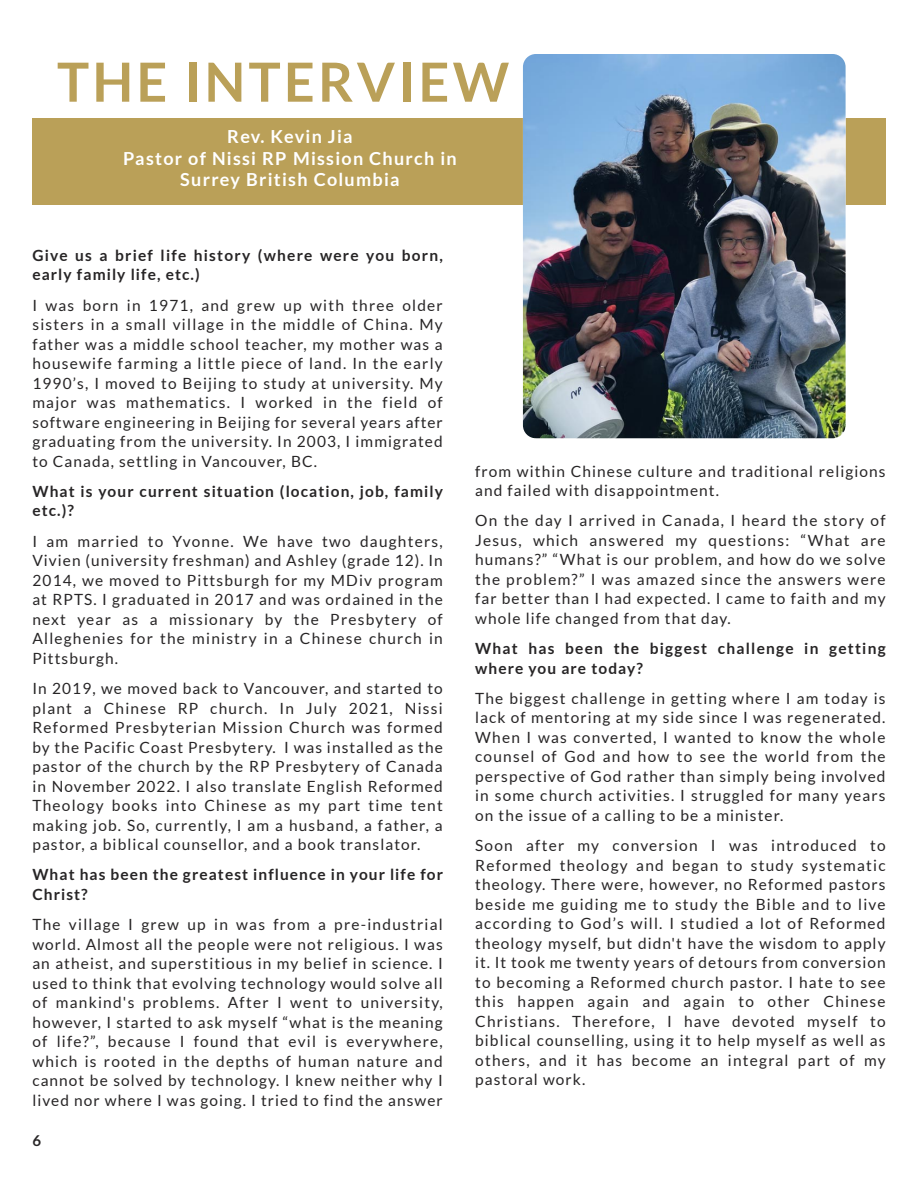
<style>
.page{position:relative;width:918px;height:1188px;background:#fff}
.page>*{position:absolute;margin:0;border:0;box-sizing:border-box;transform-origin:0 0}
.t1{font:700 54px "Lato";letter-spacing:.06em;color:#baa058}
.t2{font:700 18px/21.6px "Lato";letter-spacing:.07em;color:#fff;text-align:center}
.t3{font:15.45px/19.5px "Lato";letter-spacing:.07em;color:#272526;text-align:justify}
.t4{font:700 15.45px/19.5px "Lato";letter-spacing:.07em;color:#272526}
.t5{font:700 15px "Lato";color:#272526}
</style>
<div class="page">
<div style="left:32px;top:118px;width:854px;height:87px;background:#baa058"></div>
<img style="left:523px;top:54px;width:323px;height:384px;border-radius:13px">
<h1 class="t1" style="left:57px;top:48px;width:454px">THE INTERVIEW</h1>
<p class="t2" style="left:123px;top:125px;width:335px">Rev. Kevin Jia<br>Pastor of Nissi RP Mission Church in<br>Surrey British Columbia</p>
<p class="t4" style="left:32px;top:245px;width:412px">Give us a brief life history (where were you born, early family life, etc.)</p>
<p class="t3" style="left:32px;top:295px;width:412px">I was born in 1971, and grew up with three older sisters in a small village in the middle of China. My father was a middle school teacher, my mother was a housewife farming a little piece of land. In the early 1990’s, I moved to Beijing to study at university. My major was mathematics. I worked in the field of software engineering in Beijing for several years after graduating from the university. In 2003, I immigrated to Canada, settling in Vancouver, BC.</p>
<p class="t4" style="left:32px;top:481px;width:412px">What is your current situation (location, job, family etc.)?</p>
<p class="t3" style="left:32px;top:531px;width:412px">I am married to Yvonne. We have two daughters, Vivien (university freshman) and Ashley (grade 12). In 2014, we moved to Pittsburgh for my MDiv program at RPTS. I graduated in 2017 and was ordained in the next year as a missionary by the Presbytery of Alleghenies for the ministry in a Chinese church in Pittsburgh.</p>
<p class="t3" style="left:32px;top:678px;width:412px">In 2019, we moved back to Vancouver, and started to plant a Chinese RP church. In July 2021, Nissi Reformed Presbyterian Mission Church was formed by the Pacific Coast Presbytery. I was installed as the pastor of the church by the RP Presbytery of Canada in November 2022. I also translate English Reformed Theology books into Chinese as my part time tent making job. So, currently, I am a husband, a father, a pastor, a biblical counsellor, and a book translator.</p>
<p class="t4" style="left:32px;top:865px;width:412px">What has been the greatest influence in your life for<br>Christ?</p>
<p class="t3" style="left:32px;top:914px;width:412px">The village I grew up in was from a pre-industrial world. Almost all the people were not religious. I was an atheist, and superstitious in my belief in science. I used to think that evolving technology would solve all of mankind's problems. After I went to university, however, I started to ask myself “what is the meaning of life?”, because I found that evil is everywhere, which is rooted in the depths of human nature and cannot be solved by technology. I knew neither why I lived nor where I was going. I tried to find the answer</p>
<p class="t5" style="left:32px;top:1131px;width:10px">6</p>
<p class="t3" style="left:475px;top:461px;width:412px">from within Chinese culture and traditional religions and failed with disappointment.</p>
<p class="t3" style="left:475px;top:511px;width:412px">On the day I arrived in Canada, I heard the story of Jesus, which answered my questions: “What are humans?” “What is our problem, and how do we solve the problem?” I was amazed since the answers were far better than I had expected. I came to faith and my whole life changed from that day.</p>
<p class="t4" style="left:475px;top:638px;width:412px">What has been the biggest challenge in getting where you are today?</p>
<p class="t3" style="left:475px;top:688px;width:412px">The biggest challenge in getting where I am today is lack of mentoring at my side since I was regenerated.<br>When I was converted, I wanted to know the whole counsel of God and how to see the world from the perspective of God rather than simply being involved in some church activities. I struggled for many years on the issue of a calling to be a minister.</p>
<p class="t3" style="left:475px;top:836px;width:412px">Soon after my conversion I was introduced to Reformed theology and began to study systematic theology. There were, however, no Reformed pastors beside me guiding me to study the Bible and to live according to God’s will. I studied a lot of Reformed theology myself, but didn't have the wisdom to apply it. It took me twenty years of detours from conversion to becoming a Reformed church pastor. I hate to see this happen again and again to other Chinese Christians. Therefore, I have devoted myself to biblical counselling, using it to help myself as well as others, and it has become an integral part of my pastoral work.</p>
</div>
